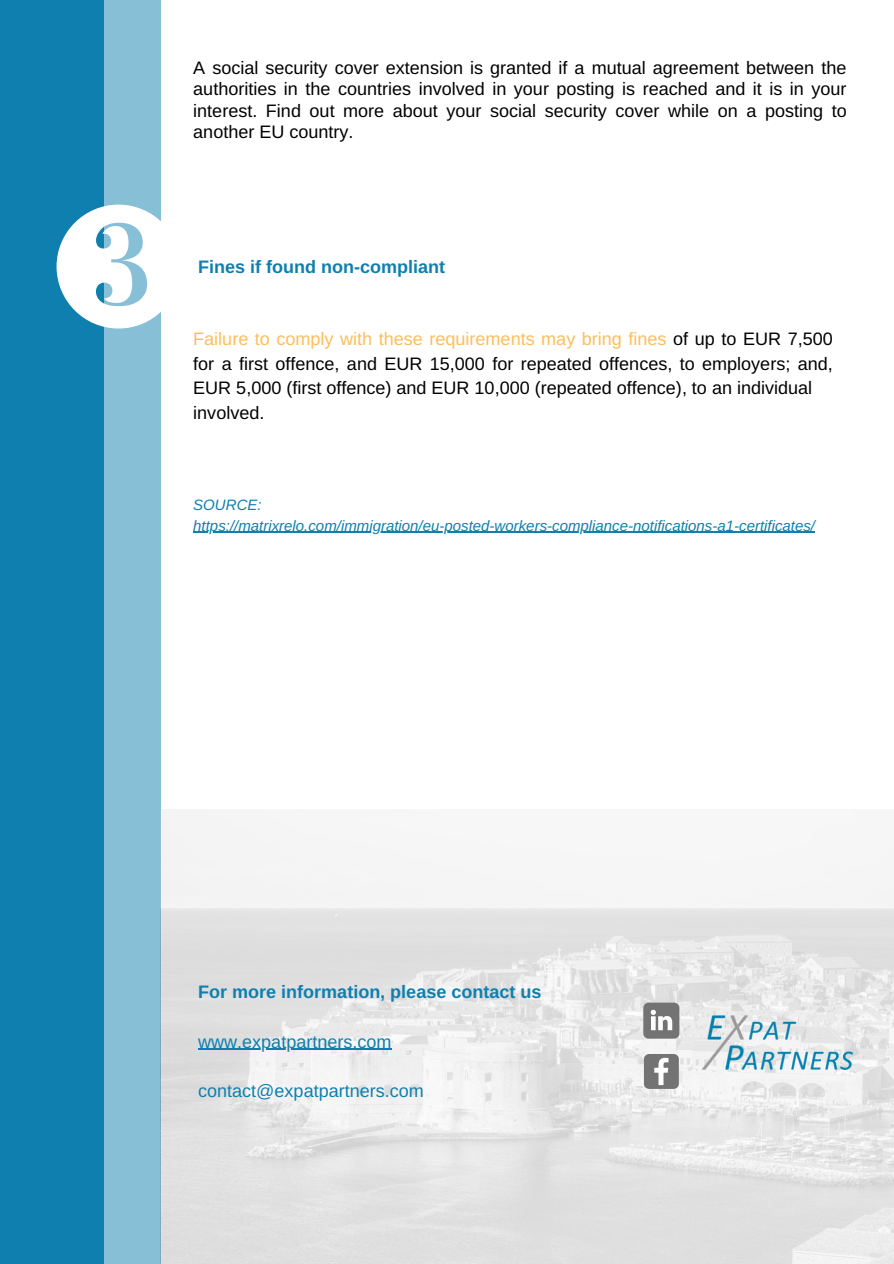
<style>
.page{position:relative;width:894px;height:1264px;background:#fff}
.page>*{position:absolute;margin:0;border:0;box-sizing:border-box;transform-origin:0 0}
.t1{font:18px/24.8px "Arimo";color:#000}
.t2{font:700 18px "Arimo";color:#0e7faf}
.t3{font:18px "Arimo";color:#0e7faf}
.t4{font:italic 15px/20.2px "Arimo";color:#0e7faf}
.s1{color:#ffbd59}
</style>
<div class="page">
<div style="left:3px;top:0;width:157px;height:1263px;background:#87bfd7"></div>
<div style="left:0;top:0;width:103px;height:1263px;background:#0e7faf"></div>
<img style="left:160px;top:809px;width:733px;height:454px">
<svg style="left:643px;top:1002px;width:36px;height:36px"></svg>
<hr style="left:198px;top:1048px;width:193px;height:1px;background:#0e7faf">
<svg style="left:643px;top:1053px;width:35px;height:35px"></svg>
<svg style="left:57px;top:205px;width:104px;height:123px"></svg>
<hr style="left:193px;top:532px;width:621px;height:1px;background:#0e7faf">
<img style="left:702px;top:1015px;width:150px;height:54px">
<p class="t1" style="left:193px;top:57px;width:654px;line-height:21.5px;text-align:justify">A social security cover extension is granted if a mutual agreement between the authorities in the countries involved in your posting is reached and it is in your interest. Find out more about your social security cover while on a posting to another EU country.</p>
<p class="t2" style="left:198px;top:256px;width:248px">Fines if found non-compliant</p>
<p class="t1" style="left:193px;top:326px;width:641px"><span class="s1">Failure to comply with these requirements may bring fines</span> of up to EUR 7,500 for a first offence, and EUR 15,000 for repeated offences, to employers; and, EUR 5,000 (first offence) and EUR 10,000 (repeated offence), to an individual involved.</p>
<p class="t4" style="left:193px;top:495px;width:623px">SOURCE: https://matrixrelo.com/immigration/eu-posted-workers-compliance-notifications-a1-certificates/</p>
<p class="t2" style="left:198px;top:981px;width:345px">For more information, please contact us</p>
<p class="t3" style="left:198px;top:1031px;width:195px">www.expatpartners.com</p>
<p class="t3" style="left:198px;top:1080px;width:227px">contact@expatpartners.com</p>
</div>
